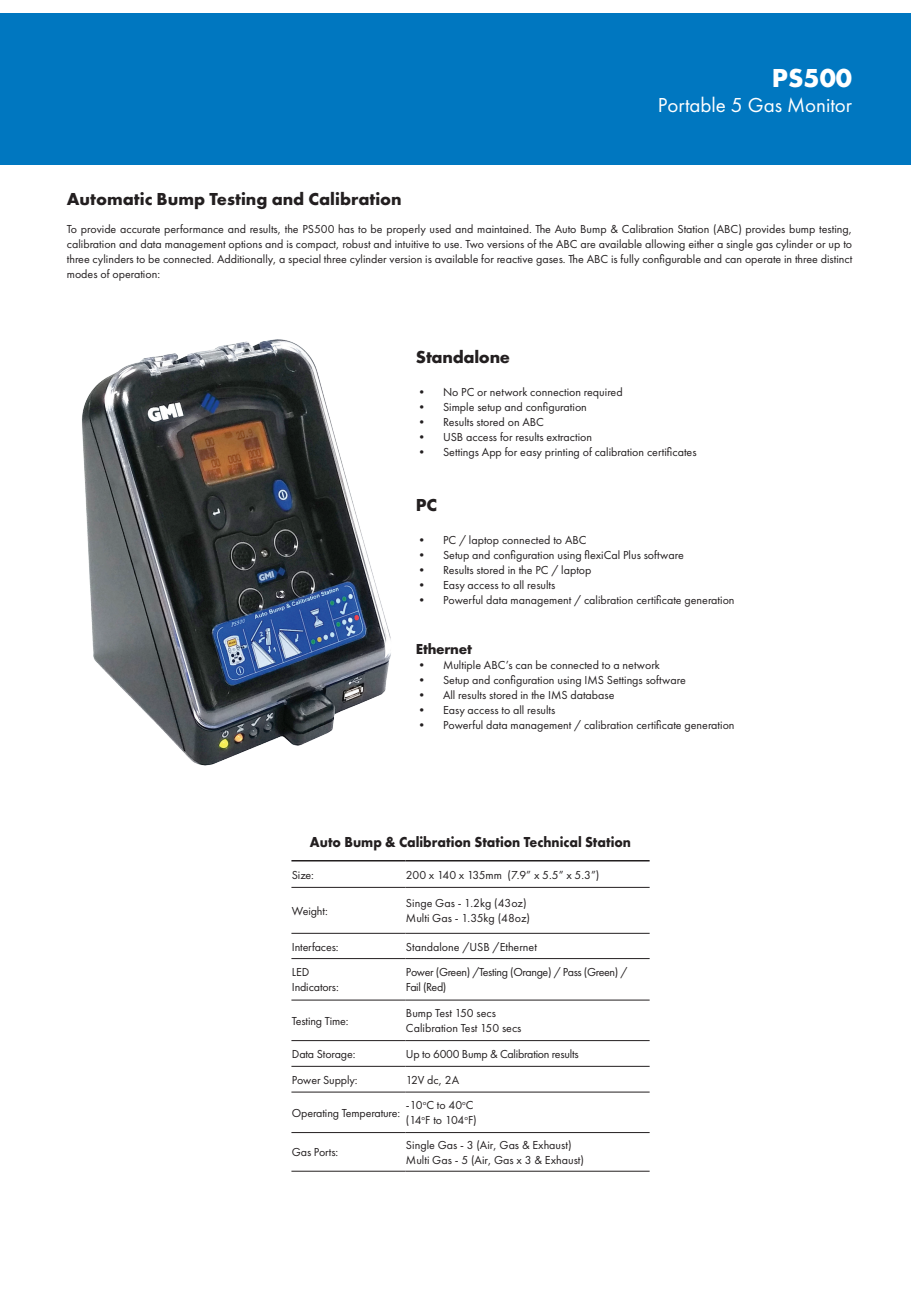
<style>
.page{position:relative;width:919px;height:1289px;background:#fff}
.page>*{position:absolute;margin:0;border:0;box-sizing:border-box;transform-origin:0 0}
.t1{font:700 27px "Futura PT";color:#fff}
.t2{font:21px "Futura PT";color:#fff}
.t3{font:700 18px "Futura PT";color:#231f20}
.t4{font:700 15px "Futura PT";color:#231f20;scale:.93 1}
.t5{font:700 15px "Futura PT";color:#231f20}
.t6{font:12px/15px "Futura PT";color:#231f20}
.t7{font:12px/15px "Futura PT";letter-spacing:-.03em;color:#231f20}
.t8{font:12px "Futura PT";letter-spacing:-.02em;color:#231f20}
.t9{font:12px/15px "Futura PT";letter-spacing:-.025em;color:#231f20}
</style>
<div class="page">
<div style="left:0;top:13px;width:16px;height:151px;background:#0077c0"></div>
<img style="left:82px;top:339px;width:309px;height:426px">
<div style="left:13px;top:13px;width:897px;height:151px;background:#0077c0"></div>
<svg style="left:291px;top:861px;width:358px;height:273px"></svg>
<hr style="left:291px;top:860px;width:114px;height:1px;background:#231f20">
<hr style="left:405px;top:860px;width:244px;height:1px;background:#231f20">
<hr style="left:291px;top:887px;width:114px;height:1px;background:#231f20">
<hr style="left:405px;top:887px;width:244px;height:1px;background:#231f20">
<hr style="left:291px;top:932px;width:114px;height:1px;background:#231f20">
<hr style="left:405px;top:932px;width:244px;height:1px;background:#231f20">
<hr style="left:291px;top:958px;width:114px;height:1px;background:#231f20">
<hr style="left:405px;top:958px;width:244px;height:1px;background:#231f20">
<hr style="left:291px;top:999px;width:114px;height:1px;background:#231f20">
<hr style="left:405px;top:999px;width:244px;height:1px;background:#231f20">
<hr style="left:291px;top:1040px;width:114px;height:1px;background:#231f20">
<hr style="left:405px;top:1040px;width:244px;height:1px;background:#231f20">
<hr style="left:291px;top:1065px;width:114px;height:1px;background:#231f20">
<hr style="left:405px;top:1065px;width:244px;height:1px;background:#231f20">
<hr style="left:291px;top:1091px;width:114px;height:1px;background:#231f20">
<hr style="left:405px;top:1091px;width:244px;height:1px;background:#231f20">
<hr style="left:291px;top:1132px;width:114px;height:1px;background:#231f20">
<hr style="left:405px;top:1132px;width:244px;height:1px;background:#231f20">
<hr style="left:291px;top:1170px;width:114px;height:1px;background:#231f20">
<hr style="left:405px;top:1170px;width:244px;height:1px;background:#231f20">
<h1 class="t1" style="left:771px;top:61px;width:82px">PS500</h1>
<h2 class="t2" style="left:658px;top:92px;width:196px">Portable 5 Gas Monitor</h2>
<h3 class="t3" style="left:67px;top:187px;width:336px">Automatic Bump Testing and Calibration</h3>
<p class="t6" style="left:67px;top:221px;width:787px;text-align:justify">To provide accurate performance and results, the PS500 has to be properly used and maintained. The Auto Bump &amp; Calibration Station (ABC) provides bump testing, calibration and data management options and is compact, robust and intuitive to use. Two versions of the ABC are available allowing either a single gas cylinder or up to three cylinders to be connected. Additionally, a special three cylinder version is available for reactive gases. The ABC is fully configurable and can operate in three distinct modes of operation:</p>
<h3 class="t3" style="left:416px;top:346px;width:96px">Standalone</h3>
<p class="t6" style="left:416px;top:385px;width:208px">• No PC or network connection required</p>
<p class="t6" style="left:416px;top:400px;width:172px">• Simple setup and configuration</p>
<p class="t6" style="left:416px;top:415px;width:129px">• Results stored on ABC</p>
<p class="t6" style="left:416px;top:430px;width:178px">• USB access for results extraction</p>
<p class="t6" style="left:416px;top:445px;width:282px">• Settings App for easy printing of calibration certificates</p>
<h3 class="t3" style="left:416px;top:493px;width:23px">PC</h3>
<p class="t6" style="left:416px;top:532px;width:172px">• PC / laptop connected to ABC</p>
<p class="t6" style="left:416px;top:547px;width:269px">• Setup and configuration using flexiCal Plus software</p>
<p class="t6" style="left:416px;top:562px;width:177px">• Results stored in the PC / laptop</p>
<p class="t6" style="left:416px;top:577px;width:141px">• Easy access to all results</p>
<p class="t6" style="left:416px;top:592px;width:320px">• Powerful data management / calibration certificate generation</p>
<p class="t5" style="left:416px;top:639px;width:57px">Ethernet</p>
<p class="t6" style="left:416px;top:657px;width:245px">• Multiple ABC’s can be connected to a network</p>
<p class="t6" style="left:416px;top:672px;width:271px">• Setup and configuration using IMS Settings software</p>
<p class="t6" style="left:416px;top:687px;width:200px">• All results stored in the IMS database</p>
<p class="t6" style="left:416px;top:702px;width:141px">• Easy access to all results</p>
<p class="t6" style="left:416px;top:717px;width:320px">• Powerful data management / calibration certificate generation</p>
<p class="t4" style="left:310px;top:832px;width:347px">Auto Bump &amp; Calibration Station Technical Station</p>
<p class="t6" style="left:292px;top:867px;width:24px">Size:</p>
<p class="t6" style="left:406px;top:867px;width:195px">200 x 140 x 135mm (7.9” x 5.5” x 5.3”)</p>
<p class="t6" style="left:292px;top:903px;width:38px">Weight:</p>
<p class="t6" style="left:406px;top:895px;width:126px">Singe Gas - 1.2kg (43oz)<br>Multi Gas - 1.35kg (48oz)</p>
<p class="t6" style="left:292px;top:939px;width:48px">Interfaces:</p>
<p class="t6" style="left:406px;top:939px;width:132px">Standalone /USB /Ethernet</p>
<p class="t6" style="left:292px;top:964px;width:48px">LED<br>Indicators:</p>
<p class="t7" style="left:406px;top:964px;width:223px">Power (Green) /Testing (Orange) / Pass (Green) /<br>Fail (Red)</p>
<p class="t6" style="left:292px;top:1013px;width:58px">Testing Time:</p>
<p class="t6" style="left:406px;top:1005px;width:117px">Bump Test 150 secs<br>Calibration Test 150 secs</p>
<p class="t6" style="left:292px;top:1046px;width:65px">Data Storage:</p>
<p class="t8" style="left:406px;top:1046px;width:174px">Up to 6000 Bump &amp; Calibration results</p>
<p class="t6" style="left:292px;top:1072px;width:67px">Power Supply:</p>
<p class="t6" style="left:406px;top:1072px;width:55px">12V dc, 2A</p>
<p class="t6" style="left:292px;top:1105px;width:110px">Operating Temperature:</p>
<p class="t9" style="left:406px;top:1097px;width:72px">-10<sup>o</sup>C to 40<sup>o</sup>C (14<sup>o</sup>F to 104<sup>o</sup>F)</p>
<p class="t6" style="left:292px;top:1144px;width:48px">Gas Ports:</p>
<p class="t6" style="left:406px;top:1137px;width:179px">Single Gas - 3 (Air, Gas &amp; Exhaust)<br>Multi Gas - 5 (Air, Gas x 3 &amp; Exhaust)</p>
</div>
